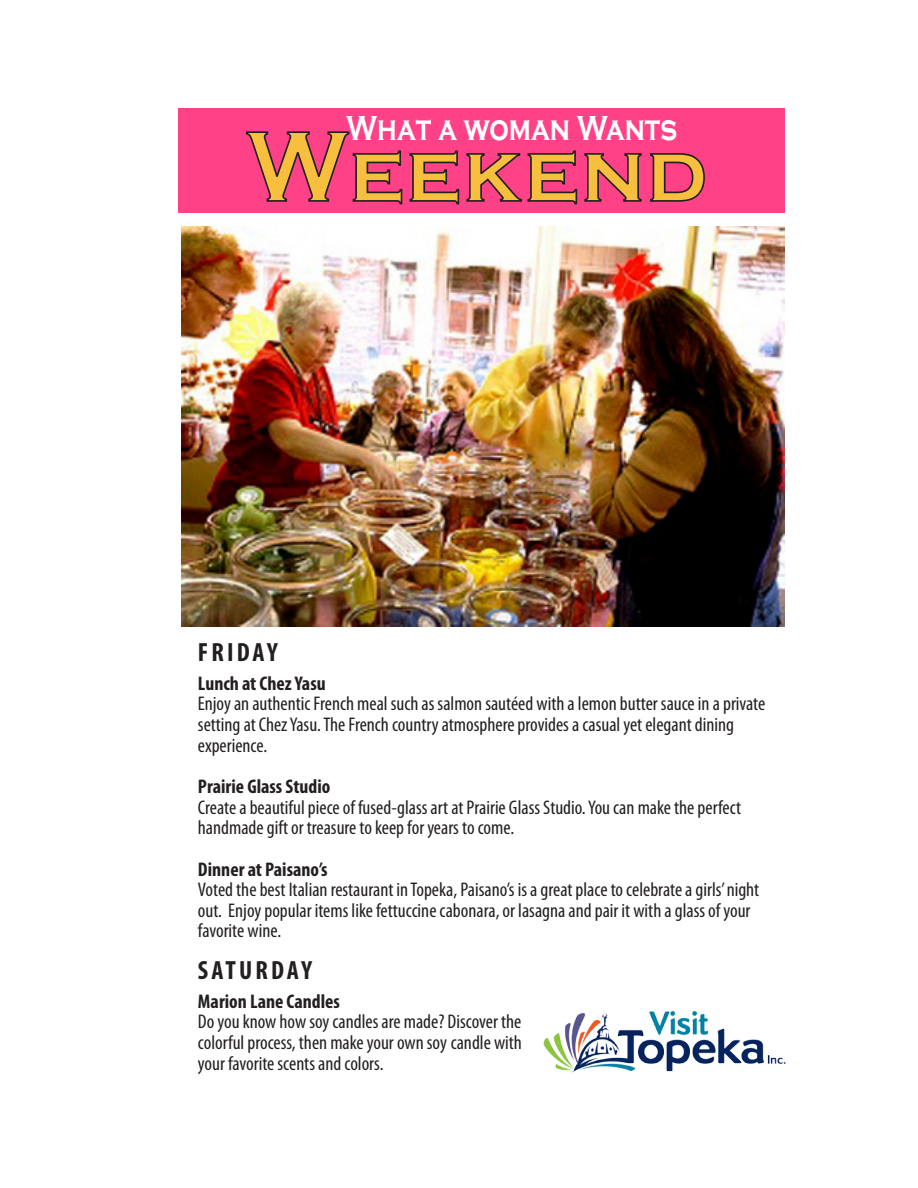
<style>
.page{position:relative;width:918px;height:1188px;background:#fff}
.page>*{position:absolute;margin:0;border:0;box-sizing:border-box;transform-origin:0 0}
.t1{font:700 85.8px "Copperplate Gothic";letter-spacing:.02em;color:#f8bf3e}
.t2{font:700 35.7px "Copperplate Gothic";color:#fff;scale:.76 1}
.t3{font:700 condensed 26.4px "Myriad Pro";letter-spacing:.12em;color:#231f20}
.t4{font:condensed 19.8px/20.7px "Myriad Pro";color:#231f20}
.t5{font:700 condensed 19.8px "Myriad Pro";color:#231f20}
.s1{font-size:103.2px}
</style>
<div class="page">
<div style="left:178px;top:108px;width:607px;height:105px;background:#ff4287"></div>
<svg style="left:246px;top:131px;width:157px;height:74px"></svg>
<svg style="left:409px;top:150px;width:51px;height:55px"></svg>
<svg style="left:466px;top:150px;width:112px;height:55px"></svg>
<svg style="left:584px;top:153px;width:58px;height:49px"></svg>
<svg style="left:649px;top:153px;width:56px;height:49px"></svg>
<img style="left:181px;top:226px;width:604px;height:401px">
<img style="left:543px;top:1010px;width:243px;height:63px">
<p class="t2" style="left:347px;top:108px;width:437px">What a woman Wants</p>
<p class="t1" style="left:248px;top:125px;width:461px"><span class="s1">W</span>eekend</p>
<p class="t3" style="left:198px;top:635px;width:81px">FRIDAY</p>
<p class="t5" style="left:198px;top:671px;width:129px">Lunch at Chez Yasu</p>
<p class="t4" style="left:198px;top:693px;width:569px">Enjoy an authentic French meal such as salmon sautéed with a lemon butter sauce in a private setting at Chez Yasu. The French country atmosphere provides a casual yet elegant dining experience.</p>
<p class="t5" style="left:198px;top:774px;width:134px">Prairie Glass Studio</p>
<p class="t4" style="left:198px;top:796px;width:545px">Create a beautiful piece of fused-glass art at Prairie Glass Studio. You can make the perfect handmade gift or treasure to keep for years to come.</p>
<p class="t5" style="left:198px;top:857px;width:131px">Dinner at Paisano’s</p>
<p class="t4" style="left:198px;top:879px;width:563px">Voted the best Italian restaurant in Topeka, Paisano’s is a great place to celebrate a girls’ night out. Enjoy popular items like fettuccine cabonara, or lasagna and pair it with a glass of your favorite wine.</p>
<p class="t3" style="left:198px;top:954px;width:116px">SATURDAY</p>
<p class="t5" style="left:198px;top:989px;width:144px">Marion Lane Candles</p>
<p class="t4" style="left:198px;top:1011px;width:325px">Do you know how soy candles are made? Discover the</p>
<p class="t4" style="left:198px;top:1032px;width:326px">colorful process, then make your own soy candle with</p>
<p class="t4" style="left:198px;top:1053px;width:187px">your favorite scents and colors.</p>
</div>
